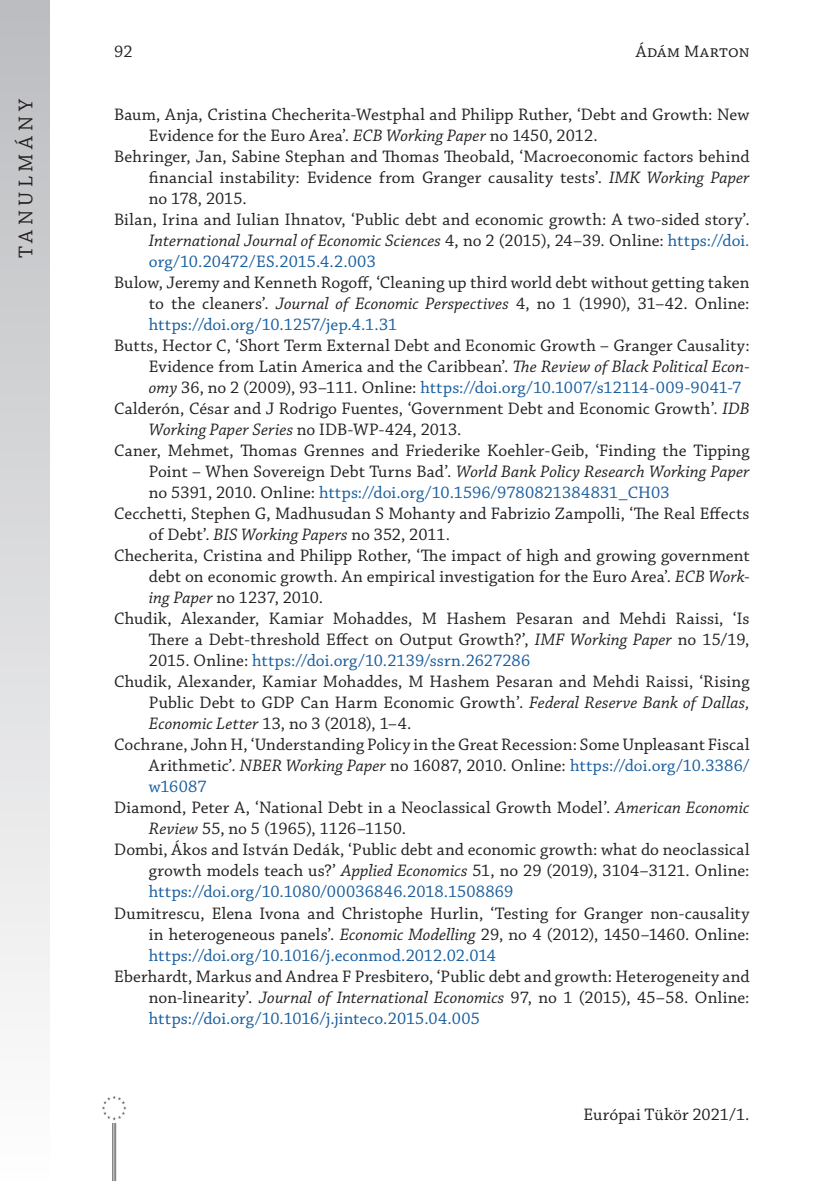
<style>
.page{position:relative;width:834px;height:1181px;background:#fff}
.page>*{position:absolute;margin:0;border:0;box-sizing:border-box;transform-origin:0 0}
.t1{font:21px "Chaparral Pro";letter-spacing:.21em;color:#231f20}
._6__Bibliography_ite{font:17.5px/21px "Chaparral Pro";letter-spacing:.005em;color:#231f20;text-align:justify}
._6__Bibliography_ite-2{font:17.5px "Chaparral Pro";letter-spacing:.025em;color:#231f20}
.s1{font-style:italic}
.s2{color:#175d9e}
</style>
<div class="page">
<div style="left:0;top:0;width:50px;height:1181px;background:linear-gradient(to bottom,#bbbcbf,#fefefe)"></div>
<hr style="left:112px;top:1107px;width:1px;height:74px;background:#6c6d70">
<hr style="left:114px;top:1107px;width:1px;height:74px;background:#6c6d70">
<hr style="left:115px;top:1107px;width:1px;height:74px;background:#6c6d70">
<div style="left:99px;top:1093px;width:30px;height:29px;background:#fff"></div>
<svg style="left:102px;top:1095px;width:24px;height:25px"></svg>
<p class="_6__Bibliography_ite" style="left:114px;top:42px;width:20px">92</p>
<p class="_6__Bibliography_ite-2" style="left:635px;top:42px;width:115px">Ádám Marton</p>
<p class="t1" style="left:14px;top:258px;width:161px;rotate:-90deg">TANULMÁNY</p>
<p class="_6__Bibliography_ite" style="left:149px;top:105px;width:602px;text-indent:-35px">Baum, Anja, Cristina Checherita-Westphal and Philipp Ruther, ‘Debt and Growth: New<br>Evidence for the Euro Area’. <span class="s1">ECB Working Paper</span> no 1450, 2012.</p>
<p class="_6__Bibliography_ite" style="left:149px;top:147px;width:602px;text-indent:-35px">Behringer, Jan, Sabine Stephan and Thomas Theobald, ‘Macroeconomic factors behind financial instability: Evidence from Granger causality tests’. <span class="s1">IMK Working Paper </span>no 178, 2015.</p>
<p class="_6__Bibliography_ite" style="left:149px;top:210px;width:602px;text-indent:-35px">Bilan, Irina and Iulian Ihnatov, ‘Public debt and economic growth: A two-sided story’.<br><span class="s1">International Journal of Economic Sciences</span> 4, no 2 (2015), 24–39. Online: <span class="s2">https://doi. org/10.20472/ES.2015.4.2.003</span></p>
<p class="_6__Bibliography_ite" style="left:149px;top:273px;width:602px;text-indent:-35px">Bulow, Jeremy and Kenneth Rogoff, ‘Cleaning up third world debt without getting taken to the cleaners’. <span class="s1">Journal of Economic Perspectives</span> 4, no 1 (1990), 31–42. Online: <span class="s2">https://doi.org/10.1257/jep.4.1.31</span></p>
<p class="_6__Bibliography_ite" style="left:149px;top:336px;width:602px;text-indent:-35px">Butts, Hector C, ‘Short Term External Debt and Economic Growth – Granger Causality:<br>Evidence from Latin America and the Caribbean’. <span class="s1">The Review of Black Political Econ&shy;omy</span> 36, no 2 (2009), 93–111. Online: <span class="s2">https://doi.org/10.1007/s12114-009-9041-7</span></p>
<p class="_6__Bibliography_ite" style="left:149px;top:399px;width:602px;text-indent:-35px">Calderón, César and J Rodrigo Fuentes, ‘Government Debt and Economic Growth’. <span class="s1">IDB<br>Working Paper Series</span> no IDB-WP-424, 2013.</p>
<p class="_6__Bibliography_ite" style="left:149px;top:441px;width:602px;text-indent:-35px">Caner, Mehmet, Thomas Grennes and Friederike Koehler-Geib, ‘Finding the Tipping Point – When Sovereign Debt Turns Bad’. <span class="s1">World Bank Policy Research Working Paper </span>no 5391, 2010. Online: <span class="s2">https://doi.org/10.1596/9780821384831_CH03</span></p>
<p class="_6__Bibliography_ite" style="left:149px;top:504px;width:602px;text-indent:-35px">Cecchetti, Stephen G, Madhusudan S Mohanty and Fabrizio Zampolli, ‘The Real Effects of Debt’. <span class="s1">BIS Working Papers</span> no 352, 2011.</p>
<p class="_6__Bibliography_ite" style="left:149px;top:546px;width:602px;text-indent:-35px">Checherita, Cristina and Philipp Rother, ‘The impact of high and growing government debt on economic growth. An empirical investigation for the Euro Area’. <span class="s1">ECB Work&shy;ing Paper</span> no 1237, 2010.</p>
<p class="_6__Bibliography_ite" style="left:149px;top:609px;width:602px;text-indent:-35px">Chudik, Alexander, Kamiar Mohaddes, M Hashem Pesaran and Mehdi Raissi, ‘Is There a Debt-threshold Effect on Output Growth?’, <span class="s1">IMF Working Paper</span> no 15/19, 2015. Online: <span class="s2">https://doi.org/10.2139/ssrn.2627286</span></p>
<p class="_6__Bibliography_ite" style="left:149px;top:672px;width:602px;text-indent:-35px">Chudik, Alexander, Kamiar Mohaddes, M Hashem Pesaran and Mehdi Raissi, ‘Rising Public Debt to GDP Can Harm Economic Growth’. <span class="s1">Federal Reserve Bank of Dallas, Economic Letter</span> 13, no 3 (2018), 1–4.</p>
<p class="_6__Bibliography_ite" style="left:149px;top:735px;width:602px;text-indent:-35px">Cochrane, John H, ‘Understanding Policy in the Great Recession: Some Unpleasant Fiscal Arithmetic’. <span class="s1">NBER Working Paper</span> no 16087, 2010. Online: <span class="s2">https://doi.org/10.3386/ w16087</span></p>
<p class="_6__Bibliography_ite" style="left:149px;top:798px;width:602px;text-indent:-35px">Diamond, Peter A, ‘National Debt in a Neoclassical Growth Model’. <span class="s1">American Economic<br>Review</span> 55, no 5 (1965), 1126–1150.</p>
<p class="_6__Bibliography_ite" style="left:149px;top:840px;width:602px;text-indent:-35px">Dombi, Ákos and István Dedák, ‘Public debt and economic growth: what do neoclassical growth models teach us?’ <span class="s1">Applied Economics</span> 51, no 29 (2019), 3104–3121. Online: <span class="s2">https://doi.org/10.1080/00036846.2018.1508869</span></p>
<p class="_6__Bibliography_ite" style="left:149px;top:903px;width:602px;text-indent:-35px">Dumitrescu, Elena Ivona and Christophe Hurlin, ‘Testing for Granger non-causality in heterogeneous panels’. <span class="s1">Economic Modelling</span> 29, no 4 (2012), 1450–1460. Online: <span class="s2">https://doi.org/10.1016/j.econmod.2012.02.014</span></p>
<p class="_6__Bibliography_ite" style="left:149px;top:966px;width:602px;text-indent:-35px">Eberhardt, Markus and Andrea F Presbitero, ‘Public debt and growth: Heterogeneity and non-linearity’. <span class="s1">Journal of International Economics</span> 97, no 1 (2015), 45–58. Online: <span class="s2">https://doi.org/10.1016/j.jinteco.2015.04.005</span></p>
<p class="_6__Bibliography_ite" style="left:583px;top:1105px;width:167px">Európai Tükör 2021/1.</p>
</div>
